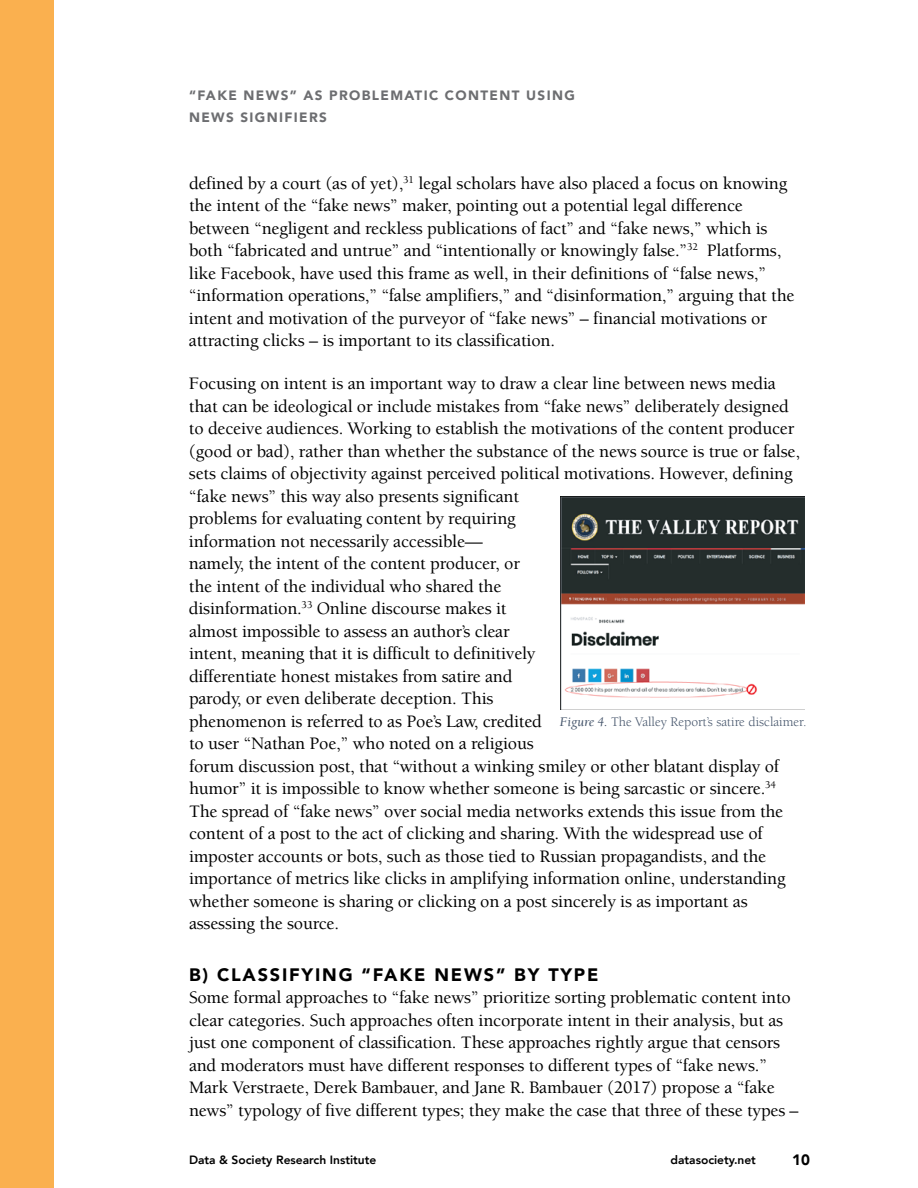
<style>
.page{position:relative;width:918px;height:1188px;background:#fff}
.page>*{position:absolute;margin:0;border:0;box-sizing:border-box;transform-origin:0 0}
.t1{font:500 18px/22.5px "Berkeley";letter-spacing:-.01em;color:#000}
.t2{font:900 18px "Avenir";letter-spacing:.1em;color:#000}
.t3{font:900 15px "Avenir";color:#000}
.t4{font:900 13.5px/22.5px "Avenir";letter-spacing:.1em;color:#6d6e71}
.t5{font:13.5px "Berkeley";color:#44546a}
.t6{font:800 12px "Avenir";color:#000}
.s1{font-style:italic}
</style>
<div class="page">
<div style="left:0;top:0;width:54px;height:1188px;background:#fab04f"></div>
<img style="left:560px;top:496px;width:245px;height:213px">
<p class="t4" style="left:189px;top:84px;width:387px">“FAKE NEWS” AS PROBLEMATIC CONTENT USING<br>NEWS SIGNIFIERS</p>
<p class="t1" style="left:189px;top:172px;width:607px">defined by a court (as of yet),<sup>31</sup> legal scholars have also placed a focus on knowing the intent of the “fake news” maker, pointing out a potential legal difference between “negligent and reckless publications of fact” and “fake news,” which is both “fabricated and untrue” and “intentionally or knowingly false.”<sup>32</sup> Platforms, like Facebook, have used this frame as well, in their definitions of “false news,” “information operations,” “false amplifiers,” and “disinformation,” arguing that the intent and motivation of the purveyor of “fake news” – financial motivations or attracting clicks – is important to its classification.</p>
<p class="t1" style="left:189px;top:373px;width:613px">Focusing on intent is an important way to draw a clear line between news media that can be ideological or include mistakes from “fake news” deliberately designed to deceive audiences. Working to establish the motivations of the content producer (good or bad), rather than whether the substance of the news source is true or false, sets claims of objectivity against perceived political motivations. However, defining “fake news” this way also presents significant<br>problems for evaluating content by requiring<br>information not necessarily accessible—<br>namely, the intent of the content producer, or<br>the intent of the individual who shared the<br>disinformation.<sup>33</sup> Online discourse makes it<br>almost impossible to assess an author’s clear<br>intent, meaning that it is difficult to definitively<br>differentiate honest mistakes from satire and<br>parody, or even deliberate deception. This<br>phenomenon is referred to as Poe’s Law, credited<br>to user “Nathan Poe,” who noted on a religious<br>forum discussion post, that “without a winking smiley or other blatant display of humor” it is impossible to know whether someone is being sarcastic or sincere.<sup>34<br></sup>The spread of “fake news” over social media networks extends this issue from the content of a post to the act of clicking and sharing. With the widespread use of imposter accounts or bots, such as those tied to Russian propagandists, and the importance of metrics like clicks in amplifying information online, understanding whether someone is sharing or clicking on a post sincerely is as important as assessing the source.</p>
<p class="t2" style="left:189px;top:959px;width:411px">B) CLASSIFYING “FAKE NEWS” BY TYPE</p>
<p class="t1" style="left:189px;top:987px;width:611px">Some formal approaches to “fake news” prioritize sorting problematic content into clear categories. Such approaches often incorporate intent in their analysis, but as just one component of classification. These approaches rightly argue that censors and moderators must have different responses to different types of “fake news.” Mark Verstraete, Derek Bambauer, and Jane R. Bambauer (2017) propose a “fake news” typology of five different types; they make the case that three of these types –</p>
<p class="t5" style="left:560px;top:714px;width:248px"><span class="s1">Figure 4.</span> The Valley Report’s satire disclaimer.</p>
<p class="t6" style="left:189px;top:1151px;width:189px">Data &amp; Society Research Institute</p>
<p class="t6" style="left:671px;top:1151px;width:87px">datasociety.net</p>
<p class="t3" style="left:792px;top:1147px;width:19px">10</p>
</div>
